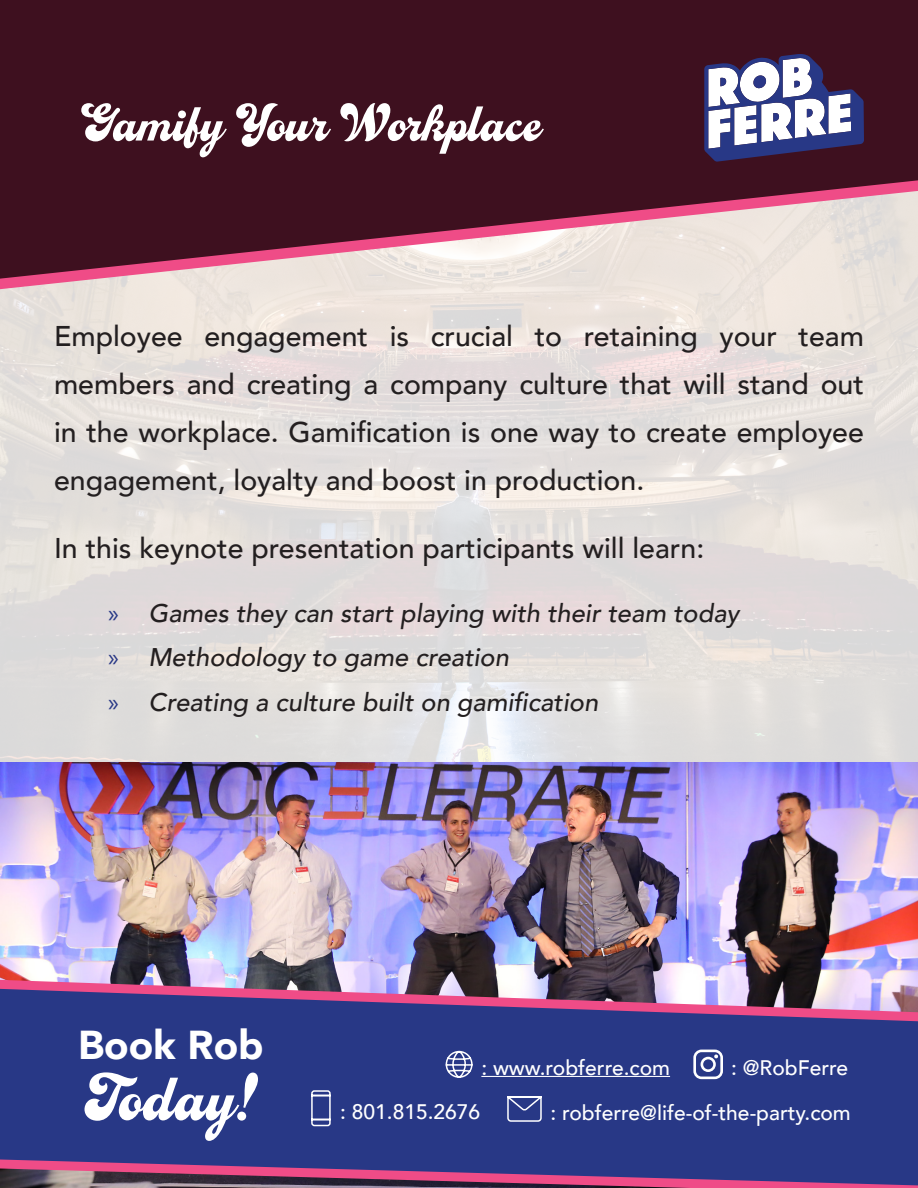
<style>
.page{position:relative;width:918px;height:1188px;background:#fff}
.page>*{position:absolute;margin:0;border:0;box-sizing:border-box;transform-origin:0 0}
.t1{font:700 72px "Casey";color:#fff}
.Keynote_Title{font:700 57px "Casey";color:#fff}
.t2{font:900 40.35px "Avenir";color:#fff}
.Keynote_Body{font:500 28.5px/47.8px "Avenir";color:#231f20;text-align:justify}
.t3{font:italic 500 25.5px "Avenir";color:#231f20}
.t4{font:500 21px "Avenir";color:#fff}
.s1{font-family:"Myriad Pro";font-weight:400;font-style:normal;color:#283886}
</style>
<div class="page">
<svg style="left:0;top:0;width:918px;height:296px;background:#673c49"></svg>
<img style="left:0;top:762px;width:918px;height:213px">
<svg style="left:704px;top:54px;width:160px;height:108px"></svg>
<svg style="left:0;top:975px;width:918px;height:213px;background:#444286"></svg>
<svg style="left:310px;top:1090px;width:21px;height:37px"></svg>
<svg style="left:504px;top:1095px;width:39px;height:28px"></svg>
<svg style="left:445px;top:1050px;width:28px;height:29px"></svg>
<hr style="left:481px;top:1076px;width:189px;height:1px;background:#fff">
<svg style="left:693px;top:1050px;width:30px;height:29px"></svg>
<p class="Keynote_Title" style="left:81px;top:91px;width:461px">Gamify Your Workplace</p>
<p class="Keynote_Body" style="left:54px;top:311px;width:812px">Employee engagement is crucial to retaining your team members and creating a company culture that will stand out in the workplace. Gamification is one way to create employee engagement, loyalty and boost in production.</p>
<p class="Keynote_Body" style="left:54px;top:522px;width:652px">In this keynote presentation participants will learn:</p>
<p class="t3" style="left:108px;top:598px;width:633px"><span class="s1">»</span> Games they can start playing with their team today</p>
<p class="t3" style="left:108px;top:642px;width:402px"><span class="s1">»</span> Methodology to game creation</p>
<p class="t3" style="left:108px;top:687px;width:492px"><span class="s1">»</span> Creating a culture built on gamification</p>
<p class="t2" style="left:78px;top:1011px;width:187px">Book Rob</p>
<p class="t1" style="left:84px;top:1057px;width:175px">Today!</p>
<p class="t4" style="left:481px;top:1049px;width:190px">: www.robferre.com</p>
<p class="t4" style="left:731px;top:1049px;width:119px">: @RobFerre</p>
<p class="t4" style="left:340px;top:1093px;width:142px">: 801.815.2676</p>
<p class="t4" style="left:550px;top:1094px;width:302px">: robferre@life-of-the-party.com</p>
</div>
